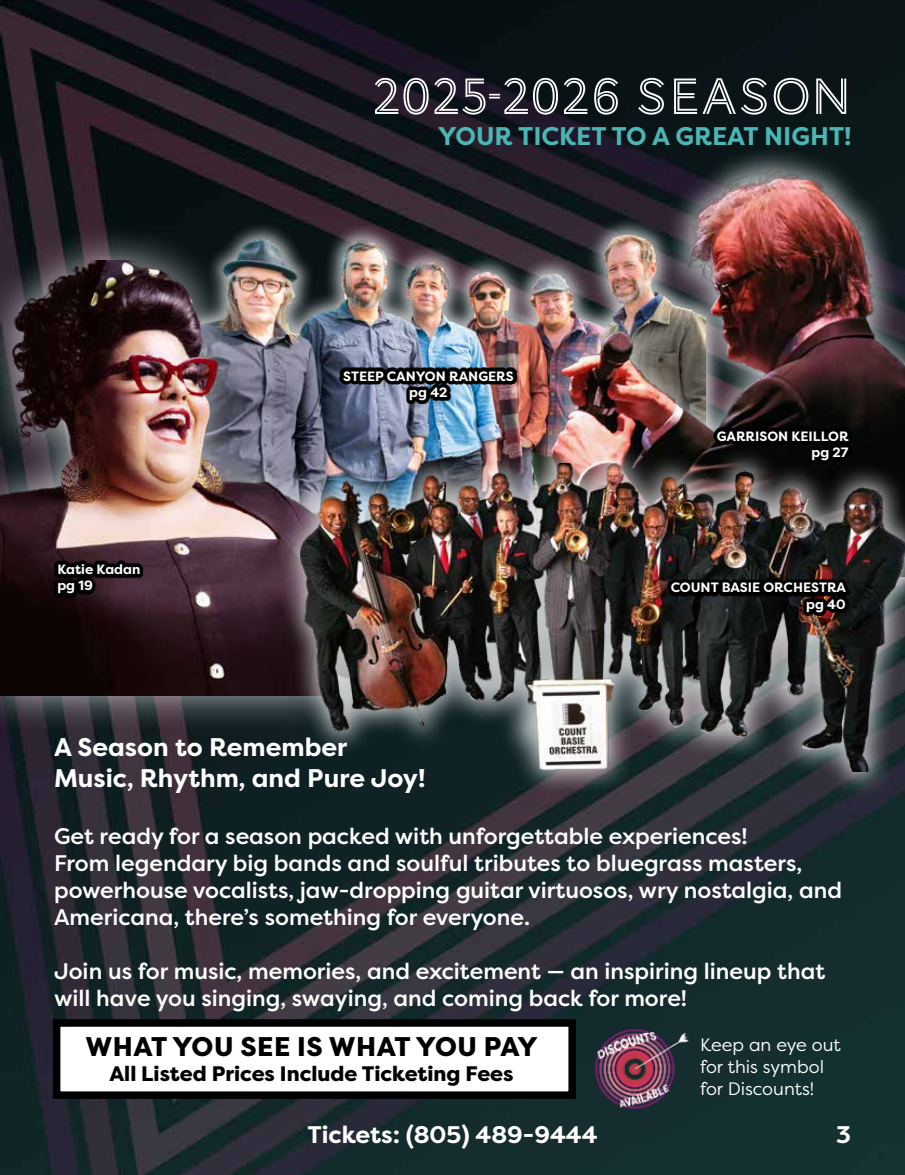
<style>
.page{position:relative;width:905px;height:1175px;background:#fff}
.page>*{position:absolute;margin:0;border:0;box-sizing:border-box;transform-origin:0 0}
.t1{font:52.5px "AW Conqueror Std Inline";color:#fff}
.t2{font:800 27px "Filson Pro";letter-spacing:.02em;color:#000}
.t3{font:700 25.5px/30.6px "Filson Pro";color:#fff}
.t4{font:700 25.5px "Filson Pro";color:#4bb7b5}
.t5{font:700 24px "Filson Pro";color:#fff}
.t6{font:500 22.5px/27px "Filson Pro";color:#fff}
.t7{font:800 21px "Filson Pro";color:#000}
.t8{font:18px/21.6px "Filson Pro";color:#fff}
.t9{font:700 13.5px/16.2px "Filson Pro";color:#fff;text-align:right}
</style>
<div class="page">
<img style="left:0;top:0;width:904px;height:1174px">
<img style="left:395px;top:125px;width:509px;height:313px">
<div style="left:0;top:223px;width:414px;height:511px;background:#fff;opacity:.75"></div>
<img style="left:0;top:261px;width:375px;height:434px">
<div style="left:275px;top:438px;width:629px;height:359px;background:#fff;opacity:.75"></div>
<img style="left:300px;top:464px;width:604px;height:307px">
<svg style="left:667px;top:579px;width:183px;height:37px;fill:#020101"></svg>
<svg style="left:54px;top:560px;width:89px;height:37px;fill:#000"></svg>
<img style="left:339px;top:367px;width:178px;height:37px">
<div style="left:713px;top:427px;width:139px;height:37px;background:#000"></div>
<div style="left:57px;top:1023px;width:515px;height:72px;background:#fff"></div>
<div style="left:53px;top:1019px;width:523px;height:79px;border:8px solid #000"></div>
<img style="left:591px;top:1020px;width:101px;height:101px">
<h1 class="t1" style="left:372px;top:68px;width:481px">2025-2026 SEASON</h1>
<p class="t4" style="left:438px;top:119px;width:415px">YOUR TICKET TO A GREAT NIGHT!</p>
<p class="t9" style="left:57px;top:561px;width:84px;text-align:left">Katie Kadan pg 19</p>
<p class="t9" style="left:343px;top:368px;width:172px;text-align:center">STEEP CANYON RANGERS pg 42</p>
<p class="t9" style="left:716px;top:428px;width:133px">GARRISON KEILLOR pg 27</p>
<p class="t9" style="left:670px;top:579px;width:177px">COUNT BASIE ORCHESTRA pg 40</p>
<p class="t3" style="left:54px;top:732px;width:373px">A Season to Remember<br>Music, Rhythm, and Pure Joy!</p>
<p class="t6" style="left:54px;top:822px;width:789px">Get ready for a season packed with unforgettable experiences!<br>From legendary big bands and soulful tributes to bluegrass masters, powerhouse vocalists, jaw-dropping guitar virtuosos, wry nostalgia, and Americana, there’s something for everyone.</p>
<p class="t6" style="left:54px;top:957px;width:772px">Join us for music, memories, and excitement — an inspiring lineup that will have you singing, swaying, and coming back for more!</p>
<p class="t2" style="left:85px;top:1029px;width:453px">WHAT YOU SEE IS WHAT YOU PAY</p>
<p class="t7" style="left:109px;top:1060px;width:406px">All Listed Prices Include Ticketing Fees</p>
<p class="t8" style="left:700px;top:1033px;width:142px">Keep an eye out for this symbol for Discounts!</p>
<p class="t5" style="left:307px;top:1119px;width:291px">Tickets: (805) 489-9444</p>
<p class="t5" style="left:836px;top:1119px;width:16px">3</p>
</div>
